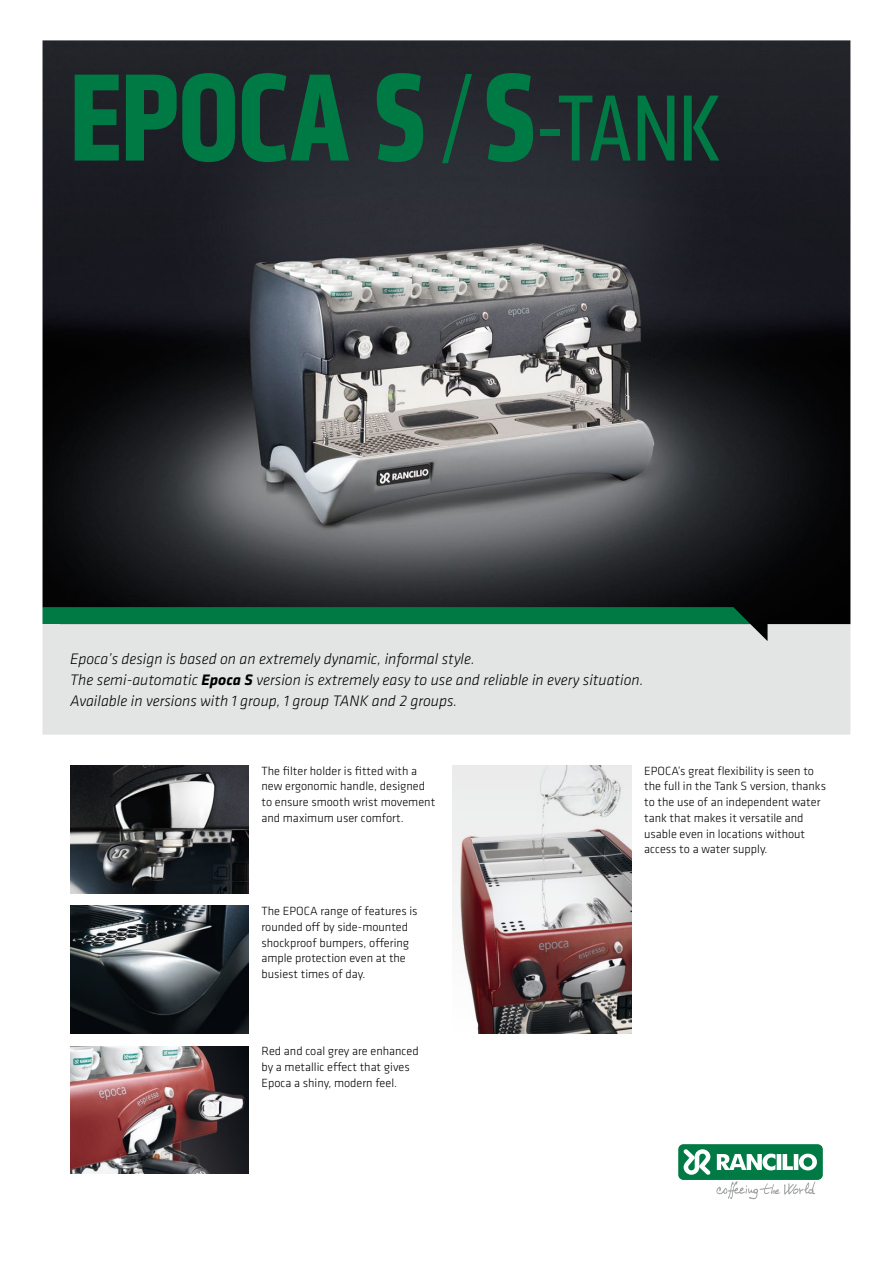
<style>
.page{position:relative;width:893px;height:1263px;background:#fff}
.page>*{position:absolute;margin:0;border:0;box-sizing:border-box;transform-origin:0 0}
.t1{font:700 condensed 129px "Klavika";letter-spacing:-.01em;color:#007a45}
.t2{font:italic 300 15.75px "Klavika";color:#000}
.t3{font:300 12.3px/15.8px "Klavika";color:#000}
.s1{font-weight:300;font-size:112.5px}
.s2{font-weight:400;font-size:97.5px}
.s3{font-weight:700}
</style>
<div class="page">
<img style="left:43px;top:40px;width:807px;height:584px">
<img style="left:70px;top:765px;width:179px;height:128px">
<img style="left:70px;top:906px;width:179px;height:127px">
<img style="left:70px;top:1046px;width:179px;height:128px">
<img style="left:453px;top:765px;width:178px;height:268px">
<svg style="left:42px;top:607px;width:708px;height:17px"></svg>
<div style="left:43px;top:624px;width:807px;height:111px;background:#e3e4e4"></div>
<div style="left:678px;top:1144px;width:145px;height:36px;background:#007a45;border-radius:5px"></div>
<svg style="left:683px;top:1149px;width:134px;height:26px"></svg>
<svg style="left:716px;top:1181px;width:99px;height:18px"></svg>
<p class="t1" style="left:69px;top:34px;width:653px">EPOCA S<span class="s1">/</span> S<span class="s2">-TANK</span></p>
<p class="t2" style="left:70px;top:650px;width:406px">Epoca’s design is based on an extremely dynamic, informal style.</p>
<p class="t2" style="left:70px;top:671px;width:575px">The semi-automatic <span class="s3">Epoca S</span> version is extremely easy to use and reliable in every situation.</p>
<p class="t2" style="left:70px;top:692px;width:389px">Available in versions with 1 group, 1 group TANK and 2 groups.</p>
<p class="t3" style="left:261px;top:763px;width:175px">The filter holder is fitted with a new ergonomic handle, designed to ensure smooth wrist movement and maximum user comfort.</p>
<p class="t3" style="left:261px;top:903px;width:158px">The EPOCA range of features is rounded off by side-mounted shockproof bumpers, offering ample protection even at the busiest times of day.</p>
<p class="t3" style="left:261px;top:1043px;width:159px">Red and coal grey are enhanced by a metallic effect that gives<br>Epoca a shiny, modern feel.</p>
<p class="t3" style="left:644px;top:763px;width:183px">EPOCA’s great flexibility is seen to the full in the Tank S version, thanks to the use of an independent water tank that makes it versatile and usable even in locations without access to a water supply.</p>
</div>
